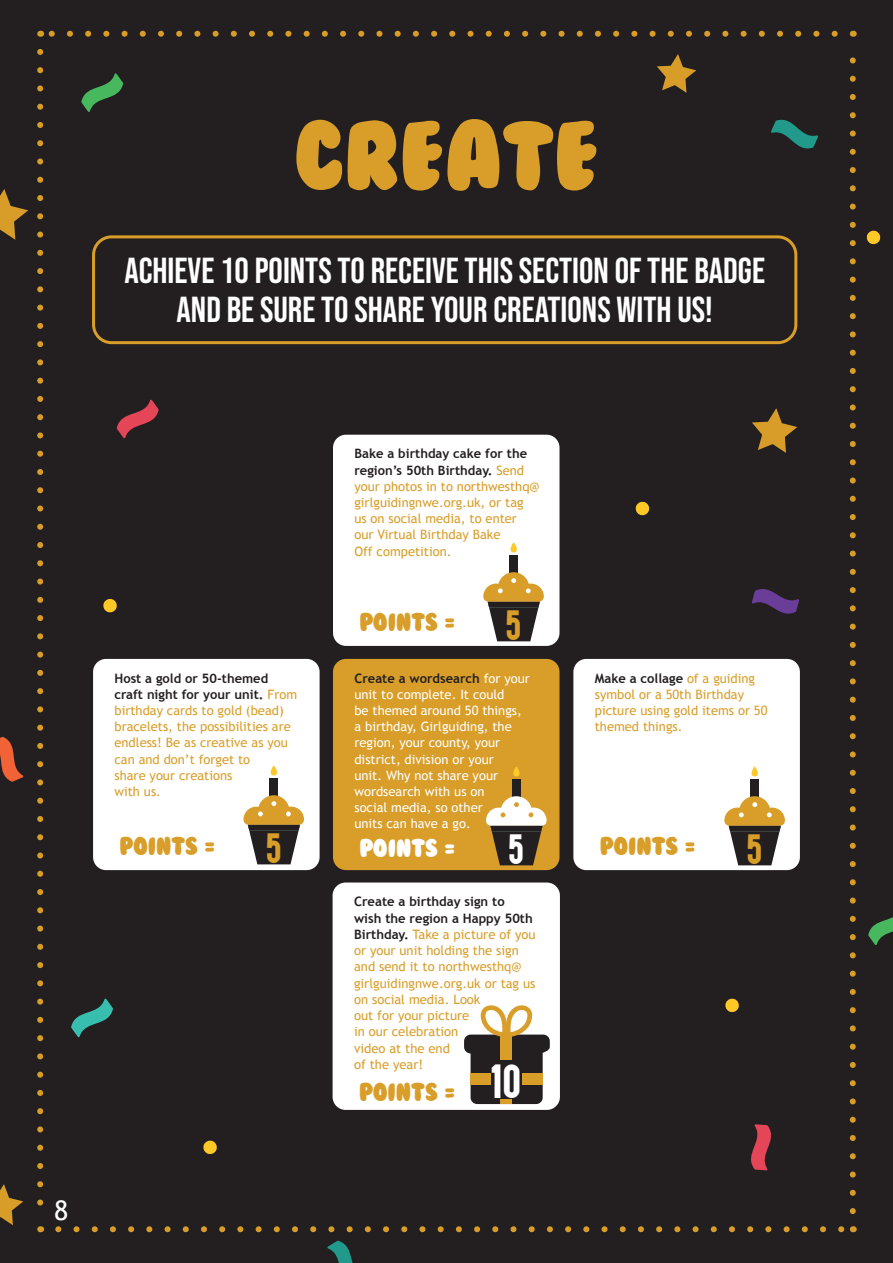
<style>
.page{position:relative;width:893px;height:1263px;background:#231f20}
.page>*{position:absolute;margin:0;border:0;box-sizing:border-box;transform-origin:0 0}
.t1{font:88.95px "Bubble Gum";color:#d89e29}
.t2{font:39.6px "Aku&Kamu";color:#fff;scale:1.04 1}
.t3{font:36px/39px "Bebas Neue";color:#fff;text-align:center}
.t4{font:34.95px "Aku&Kamu";color:#d89e29}
.t5{font:34.95px "Aku&Kamu";color:#fff}
.t6{font:27px "Trebuchet MS";color:#fff}
.t7{font:23.4px "Bubble Gum";color:#d89e29}
.t8{font:23.4px "Bubble Gum";color:#fff}
.t9{font:13.05px/16.2px "Trebuchet MS";color:#d89e29}
.t10{font:12.9px/16.2px "Trebuchet MS";color:#d89e29}
.t11{font:12.9px/16.2px "Trebuchet MS";color:#fff}
.s1{font-weight:700;color:#231f20}
</style>
<div class="page">
<div style="left:333px;top:659px;width:226px;height:211px;background:#d89e29;border-radius:13px"></div>
<div style="left:573px;top:659px;width:227px;height:211px;background:#fff;border-radius:13px"></div>
<div style="left:333px;top:435px;width:226px;height:211px;background:#fff;border-radius:13px"></div>
<div style="left:93px;top:659px;width:227px;height:211px;background:#fff;border-radius:13px"></div>
<div style="left:333px;top:882px;width:227px;height:228px;background:#fff;border-radius:13px"></div>
<svg style="left:657px;top:54px;width:39px;height:39px"></svg>
<svg style="left:752px;top:408px;width:45px;height:45px"></svg>
<svg style="left:0;top:189px;width:28px;height:51px"></svg>
<svg style="left:103px;top:599px;width:14px;height:14px"></svg>
<svg style="left:0;top:1184px;width:23px;height:41px"></svg>
<svg style="left:868px;top:917px;width:25px;height:28px"></svg>
<svg style="left:0;top:737px;width:23px;height:45px"></svg>
<svg style="left:752px;top:589px;width:47px;height:25px"></svg>
<svg style="left:71px;top:999px;width:42px;height:38px"></svg>
<svg style="left:117px;top:400px;width:42px;height:38px"></svg>
<svg style="left:771px;top:119px;width:47px;height:30px"></svg>
<svg style="left:327px;top:1241px;width:26px;height:22px"></svg>
<svg style="left:725px;top:998px;width:14px;height:14px"></svg>
<svg style="left:635px;top:501px;width:15px;height:15px"></svg>
<svg style="left:866px;top:230px;width:15px;height:15px"></svg>
<svg style="left:81px;top:73px;width:42px;height:39px"></svg>
<svg style="left:203px;top:1140px;width:14px;height:14px"></svg>
<svg style="left:751px;top:1124px;width:21px;height:46px"></svg>
<svg style="left:37px;top:52px;width:6px;height:1154px"></svg>
<svg style="left:58px;top:1226px;width:786px;height:6px"></svg>
<svg style="left:850px;top:57px;width:6px;height:1154px"></svg>
<svg style="left:49px;top:31px;width:786px;height:6px"></svg>
<div style="left:510px;top:555px;width:8px;height:19px;background:#231f20"></div>
<svg style="left:483px;top:572px;width:61px;height:69px"></svg>
<svg style="left:510px;top:542px;width:7px;height:11px"></svg>
<div style="left:270px;top:778px;width:8px;height:19px;background:#231f20"></div>
<svg style="left:243px;top:795px;width:61px;height:69px"></svg>
<svg style="left:270px;top:765px;width:7px;height:11px"></svg>
<div style="left:751px;top:779px;width:8px;height:19px;background:#231f20"></div>
<svg style="left:724px;top:796px;width:61px;height:69px"></svg>
<svg style="left:751px;top:766px;width:7px;height:11px"></svg>
<div style="left:512px;top:779px;width:8px;height:19px;background:#231f20"></div>
<svg style="left:486px;top:783px;width:61px;height:82px"></svg>
<svg style="left:513px;top:766px;width:7px;height:11px"></svg>
<div style="left:471px;top:1042px;width:72px;height:62px;background:#231f20;border-radius:7px"></div>
<div style="left:522px;top:1073px;width:21px;height:11px;background:#d89e29"></div>
<div style="left:500px;top:1034px;width:12px;height:26px;background:#d89e29"></div>
<svg style="left:464px;top:1005px;width:86px;height:48px"></svg>
<div style="left:500px;top:1099px;width:12px;height:5px;background:#d89e29"></div>
<div style="left:471px;top:1073px;width:20px;height:11px;background:#d89e29"></div>
<div style="left:92px;top:235px;width:705px;height:109px;border:3px solid #d89e29;border-radius:18px"></div>
<p class="t1" style="left:294px;top:113px;width:307px">CREATE</p>
<p class="t3" style="left:124px;top:250px;width:642px">ACHIEVE 10 POINTS TO RECEIVE THIS SECTION OF THE BADGE<br>AND BE SURE TO SHARE YOUR CREATIONS WITH US!</p>
<p class="t6" style="left:54px;top:1194px;width:16px">8</p>
<p class="t10" style="left:354px;top:446px;width:187px"><span class="s1">Bake a birthday cake for the region’s 50th Birthday.</span> Send your photos in to northwesthq@ girlguidingnwe.org.uk, or tag<br>us on social media, to enter<br>our Virtual Birthday Bake</p>
<p class="t10" style="left:354px;top:543px;width:99px">Off competition.</p>
<p class="t7" style="left:360px;top:611px;width:97px">POINTS =</p>
<h3 class="t4" style="left:506px;top:602px;width:17px">5</h3>
<p class="t11" style="left:354px;top:670px;width:177px"><span class="s1">Create a wordsearch</span> for your unit to complete. It could<br>be themed around 50 things, a birthday, Girlguiding, the region, your county, your district, division or your</p>
<p class="t11" style="left:354px;top:767px;width:145px">unit. Why not share your wordsearch with us on</p>
<p class="t11" style="left:354px;top:800px;width:130px">social media, so other</p>
<p class="t11" style="left:354px;top:816px;width:118px">units can have a go.</p>
<p class="t8" style="left:360px;top:837px;width:97px">POINTS =</p>
<p class="t10" style="left:114px;top:670px;width:184px"><span class="s1">Host a gold or 50-themed craft night for your unit.</span> From birthday cards to gold (bead) bracelets, the possibilities are endless! Be as creative as you can and don’t forget to</p>
<p class="t10" style="left:114px;top:767px;width:119px">share your creations</p>
<p class="t10" style="left:114px;top:783px;width:48px">with us.</p>
<p class="t10" style="left:595px;top:670px;width:174px"><span class="s1">Make a collage</span> of a guiding symbol or a 50th Birthday picture using gold items or 50 themed things.</p>
<h3 class="t4" style="left:266px;top:825px;width:17px">5</h3>
<h3 class="t5" style="left:509px;top:826px;width:17px">5</h3>
<h3 class="t4" style="left:747px;top:826px;width:17px">5</h3>
<p class="t7" style="left:120px;top:835px;width:97px">POINTS =</p>
<p class="t7" style="left:600px;top:835px;width:97px">POINTS =</p>
<p class="t9" style="left:354px;top:894px;width:183px"><span class="s1">Create a birthday sign to<br>wish the region a Happy 50th<br>Birthday.</span> Take a picture of you or your unit holding the sign and send it to northwesthq@ girlguidingnwe.org.uk or tag us on social media. Look</p>
<p class="t9" style="left:354px;top:1007px;width:117px">out for your picture</p>
<p class="t9" style="left:354px;top:1024px;width:106px">in our celebration</p>
<p class="t9" style="left:354px;top:1040px;width:97px">video at the end</p>
<p class="t9" style="left:354px;top:1056px;width:71px">of the year!</p>
<p class="t7" style="left:359px;top:1080px;width:97px">POINTS =</p>
<h2 class="t2" style="left:491px;top:1055px;width:30px">10</h2>
</div>
